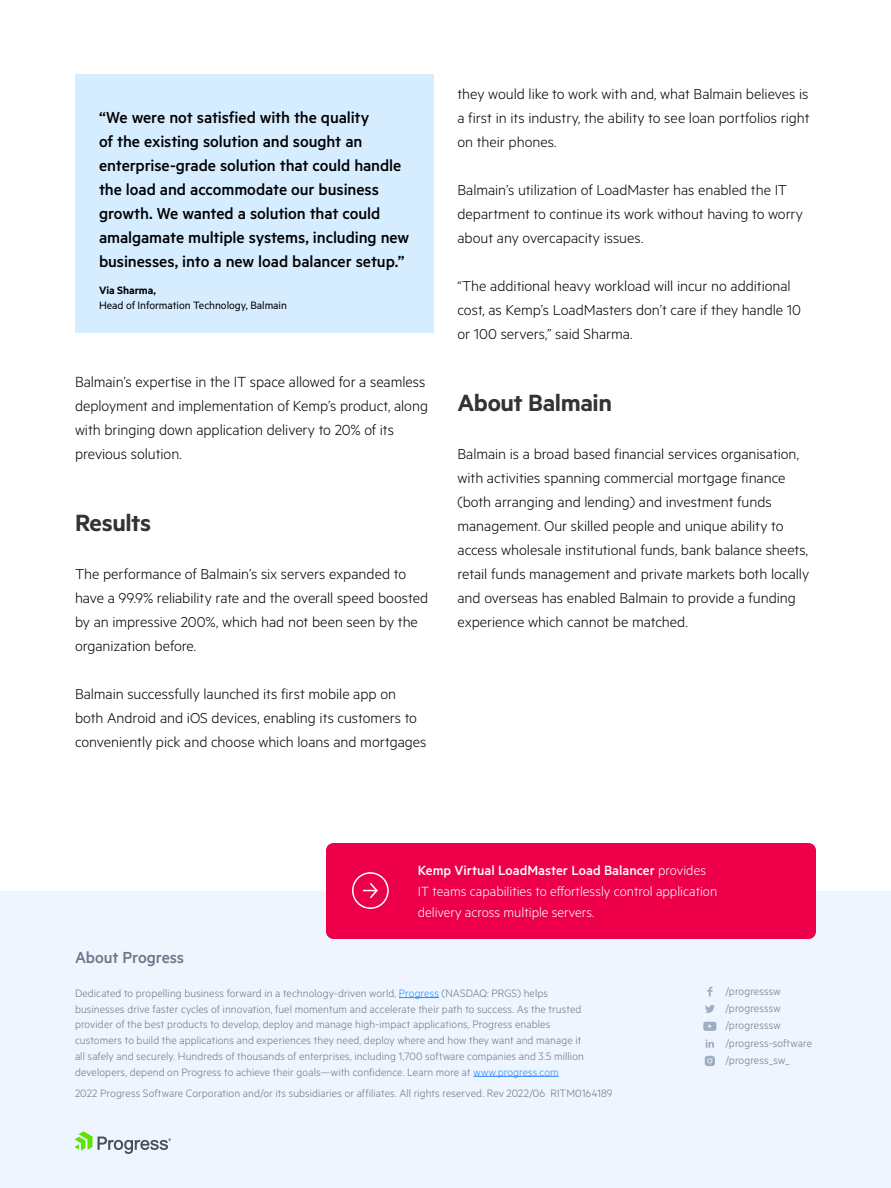
<style>
.page{position:relative;width:891px;height:1188px;background:#fff}
.page>*{position:absolute;margin:0;border:0;box-sizing:border-box;transform-origin:0 0}
.Titles_level_1{font:600 26.4px "Metric";letter-spacing:-.015em;color:#333}
.Quotes_Text{font:500 18px/24px "Metric";letter-spacing:-.005em;color:#000}
.Bolierplate_Title{font:500 18px "Metric";letter-spacing:-.01em;color:#6c7589}
.Body_1{font:300 16.5px/24px "Metric";letter-spacing:-.005em;color:#000}
.Body_1-2{font:300 16.2px/24px "Metric";letter-spacing:-.005em;color:#000}
.t1{font:300 15px/21px "Metric";color:#fff}
.BoilerPlate_Body{font:300 12px/15.8px "Metric";letter-spacing:.01em;color:#6c7589}
.Quotes_Names{font:12px "Metric";color:#000}
.Quotes_Names-2{font:600 12px "Metric";color:#000}
.s1{font-weight:500}
.s2{color:#2989fc}
</style>
<div class="page">
<div style="left:0;top:891px;width:891px;height:297px;background:#eef5ff"></div>
<svg style="left:74px;top:1131px;width:97px;height:23px"></svg>
<svg style="left:707px;top:987px;width:6px;height:9px"></svg>
<svg style="left:705px;top:1005px;width:10px;height:8px"></svg>
<svg style="left:706px;top:1039px;width:8px;height:9px"></svg>
<svg style="left:703px;top:1022px;width:13px;height:9px"></svg>
<svg style="left:705px;top:1056px;width:10px;height:10px"></svg>
<hr style="left:399px;top:997px;width:40px;height:1px;background:#2989fc">
<hr style="left:473px;top:1076px;width:86px;height:1px;background:#2989fc">
<div style="left:326px;top:843px;width:490px;height:96px;background:#ed0049;border-radius:8px"></div>
<div style="left:352px;top:872px;width:37px;height:37px;border:2px solid #fff;border-radius:50%"></div>
<svg style="left:363px;top:883px;width:15px;height:16px"></svg>
<div style="left:75px;top:75px;width:359px;height:258px;background:#d6ecff"></div>
<p class="Quotes_Text" style="left:99px;top:105px;width:312px">“We were not satisfied with the quality<br>of the existing solution and sought an enterprise-grade solution that could handle the load and accommodate our business growth. We wanted a solution that could amalgamate multiple systems, including new businesses, into a new load balancer setup.”</p>
<p class="Quotes_Names-2" style="left:99px;top:283px;width:59px">Via Sharma,</p>
<p class="Quotes_Names" style="left:99px;top:298px;width:189px">Head of Information Technology, Balmain</p>
<p class="Body_1" style="left:75px;top:369px;width:355px">Balmain’s expertise in the IT space allowed for a seamless deployment and implementation of Kemp’s product, along with bringing down application delivery to 20% of its previous solution.</p>
<h2 class="Titles_level_1" style="left:75px;top:507px;width:78px">Results</h2>
<p class="Body_1-2" style="left:75px;top:561px;width:355px">The performance of Balmain’s six servers expanded to have a 99.9% reliability rate and the overall speed boosted by an impressive 200%, which had not been seen by the organization before.</p>
<p class="Body_1-2" style="left:75px;top:681px;width:353px">Balmain successfully launched its first mobile app on both Android and iOS devices, enabling its customers to conveniently pick and choose which loans and mortgages</p>
<p class="Body_1-2" style="left:458px;top:81px;width:354px;text-align:justify">they would like to work with and, what Balmain believes is a first in its industry, the ability to see loan portfolios right on their phones.</p>
<p class="Body_1-2" style="left:458px;top:177px;width:347px">Balmain’s utilization of LoadMaster has enabled the IT department to continue its work without having to worry about any overcapacity issues.</p>
<p class="Body_1-2" style="left:458px;top:273px;width:345px">“The additional heavy workload will incur no additional cost, as Kemp’s LoadMasters don’t care if they handle 10 or 100 servers,” said Sharma.</p>
<h2 class="Titles_level_1" style="left:458px;top:387px;width:156px">About Balmain</h2>
<p class="Body_1-2" style="left:458px;top:441px;width:353px">Balmain is a broad based financial services organisation, with activities spanning commercial mortgage finance (both arranging and lending) and investment funds management. Our skilled people and unique ability to access wholesale institutional funds, bank balance sheets, retail funds management and private markets both locally and overseas has enabled Balmain to provide a funding experience which cannot be matched.</p>
<p class="t1" style="left:418px;top:859px;width:301px"><span class="s1">Kemp Virtual LoadMaster Load Balancer</span> provides<br>IT teams capabilities to effortlessly control application delivery across multiple servers.</p>
<p class="Bolierplate_Title" style="left:75px;top:947px;width:111px">About Progress</p>
<p class="BoilerPlate_Body" style="left:75px;top:985px;width:510px">Dedicated to propelling business forward in a technology-driven world, <span class="s2">Progress</span> (NASDAQ: PRGS) helps businesses drive faster cycles of innovation, fuel momentum and accelerate their path to success. As the trusted provider of the best products to develop, deploy and manage high-impact applications, Progress enables customers to build the applications and experiences they need, deploy where and how they want and manage it all safely and securely. Hundreds of thousands of enterprises, including 1,700 software companies and 3.5 million developers, depend on Progress to achieve their goals—with confidence. Learn more at <span class="s2">www.progress.com</span></p>
<p class="BoilerPlate_Body" style="left:75px;top:1085px;width:539px">2022 Progress Software Corporation and/or its subsidiaries or affiliates. All rights reserved. Rev 2022/06 RITM0164189</p>
<p class="BoilerPlate_Body" style="left:725px;top:982px;width:88px;line-height:17.2px">/progresssw /progresssw /progresssw /progress-software /progress_sw_</p>
</div>
